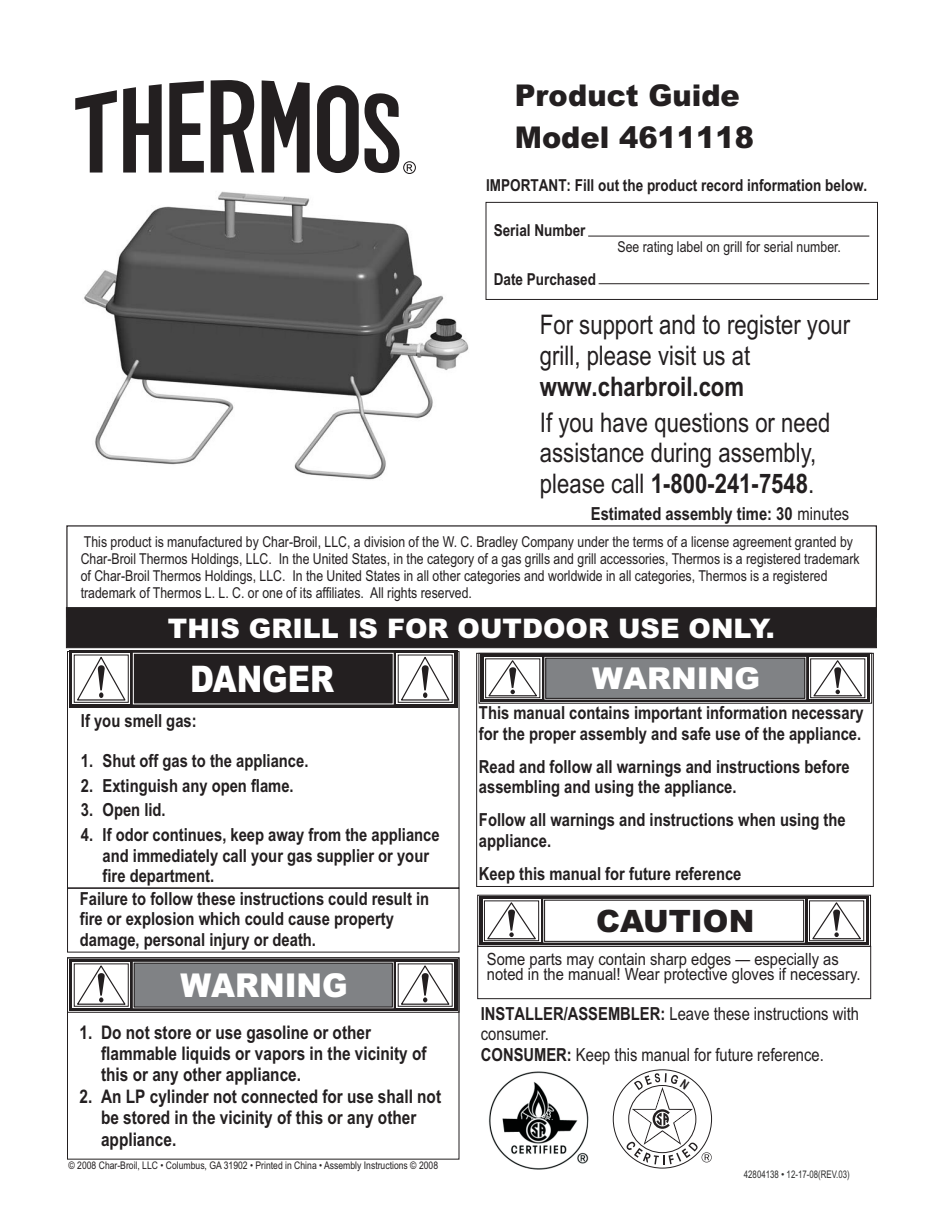
<style>
.page{position:relative;width:945px;height:1215px;background:#fff}
.page>*{position:absolute;margin:0;border:0;box-sizing:border-box;transform-origin:0 0}
.t1{font:900 36.6px "Arial";color:#fff;scale:.84 1}
.t2{font:900 32.85px "Arial";color:#fff;scale:.94 1}
.t3{font:900 30.9px "Arial";color:#231f20}
.t4{font:900 30.15px "Arial";color:#fff}
.t5{font:900 30px/42.3px "Arial";color:#231f20;scale:.96 1}
.t6{font:27px/30.8px "Arial Narrow";color:#231f20}
.t7{font:900 27px "Arial";color:#fff}
.t8{font:700 27px "Arial Narrow";color:#231f20}
.t9{font:700 18.75px/21.5px "Arial Narrow";color:#231f20}
.t10{font:700 18px/20.5px "Arial Narrow";color:#231f20}
.t11{font:18px/20.5px "Arial Narrow";color:#231f20}
.t12{font:16.95px/14.7px "Arial Narrow";color:#231f20;scale:1.07 1}
.t13{font:700 16.5px "Arial Narrow";color:#231f20}
.t14{font:15px/17px "Arial Narrow";color:#231f20}
.t15{font:10.5px "Arial Narrow";color:#231f20}
.t16{font:10.5px "Arial Narrow";color:#2c2d2d;scale:.91 1}
.s1{font-weight:700}
.s2{font-weight:400}
.s3{font-family:"Arial"}
</style>
<div class="page">
<img style="left:84px;top:191px;width:385px;height:289px">
<hr style="left:588px;top:236px;width:281px;height:1px;background:#231f20">
<div style="left:486px;top:202px;width:392px;height:98px;border:1px solid #231f20"></div>
<hr style="left:599px;top:283px;width:270px;height:1px;background:#231f20">
<svg style="left:123px;top:84px;width:39px;height:89px"></svg>
<svg style="left:169px;top:81px;width:35px;height:92px"></svg>
<svg style="left:262px;top:80px;width:48px;height:93px"></svg>
<svg style="left:317px;top:85px;width:42px;height:88px"></svg>
<svg style="left:75px;top:90px;width:42px;height:83px"></svg>
<svg style="left:211px;top:80px;width:43px;height:93px"></svg>
<svg style="left:365px;top:93px;width:51px;height:81px"></svg>
<div style="left:66px;top:607px;width:811px;height:41px;background:#231f20;border:1px solid #231f20"></div>
<div style="left:67px;top:957px;width:392px;height:56px;border:1px solid #231f20"></div>
<div style="left:67px;top:957px;width:392px;height:203px;border:1px solid #231f20"></div>
<svg style="left:69px;top:959px;width:388px;height:52px;background:#3f3c3d"></svg>
<div style="left:73px;top:962px;width:57px;height:46px;background:#767474"></div>
<div style="left:74px;top:964px;width:55px;height:43px;border:1px solid #231f20"></div>
<svg style="left:396px;top:962px;width:58px;height:46px"></svg>
<div style="left:398px;top:964px;width:55px;height:43px;border:1px solid #231f20"></div>
<svg style="left:399px;top:964px;width:52px;height:41px"></svg>
<svg style="left:75px;top:964px;width:52px;height:41px;background:#dfdfdf"></svg>
<div style="left:134px;top:963px;width:259px;height:44px;background:#808285;border:1px solid #231f20"></div>
<div style="left:69px;top:650px;width:388px;height:57px;background:#231f20"></div>
<div style="left:73px;top:653px;width:57px;height:51px;background:#929090"></div>
<div style="left:74px;top:655px;width:55px;height:48px;border:1px solid #231f20"></div>
<div style="left:397px;top:653px;width:57px;height:51px;background:#929090"></div>
<div style="left:398px;top:655px;width:55px;height:48px;border:1px solid #231f20"></div>
<div style="left:133px;top:653px;width:261px;height:51px;border:1px solid #fff"></div>
<svg style="left:400px;top:656px;width:51px;height:45px;background:#e1e1e1"></svg>
<svg style="left:76px;top:656px;width:51px;height:45px;background:#e1e1e1"></svg>
<div style="left:478px;top:653px;width:394px;height:51px;border:1px solid #231f20"></div>
<svg style="left:481px;top:655px;width:389px;height:47px;background:#413e3f"></svg>
<div style="left:484px;top:657px;width:58px;height:42px;background:#b6b5b5"></div>
<div style="left:485px;top:658px;width:55px;height:40px;border:1px solid #231f20"></div>
<div style="left:809px;top:657px;width:58px;height:42px;background:#b1afb0"></div>
<div style="left:810px;top:658px;width:55px;height:40px;border:1px solid #231f20"></div>
<svg style="left:812px;top:659px;width:52px;height:38px;background:#dfdede"></svg>
<svg style="left:487px;top:659px;width:52px;height:38px;background:#dfdede"></svg>
<div style="left:545px;top:658px;width:260px;height:41px;background:#808285;border:1px solid #231f20"></div>
<div style="left:67px;top:888px;width:392px;height:64px;border:1px solid #231f20"></div>
<div style="left:476px;top:653px;width:398px;height:234px;border:1px solid #231f20"></div>
<div style="left:477px;top:895px;width:394px;height:52px;border:1px solid #231f20"></div>
<svg style="left:479px;top:897px;width:390px;height:48px;background:#383536"></svg>
<div style="left:483px;top:899px;width:57px;height:43px;background:#747273"></div>
<div style="left:484px;top:901px;width:55px;height:40px;border:1px solid #231f20"></div>
<div style="left:808px;top:899px;width:57px;height:43px;background:#747273"></div>
<div style="left:809px;top:901px;width:55px;height:40px;border:1px solid #231f20"></div>
<div style="left:543px;top:899px;width:262px;height:43px;border:1px solid #fff"></div>
<svg style="left:811px;top:901px;width:52px;height:39px;background:#dfdedf"></svg>
<svg style="left:486px;top:901px;width:52px;height:39px;background:#dfdedf"></svg>
<div style="left:544px;top:900px;width:260px;height:42px;background:#fff;border:1px solid #231f20"></div>
<div style="left:477px;top:946px;width:394px;height:53px;border:1px solid #231f20"></div>
<img style="left:489px;top:1071px;width:100px;height:99px">
<svg style="left:626px;top:1073px;width:86px;height:92px"></svg>
<h3 class="t5" style="left:515px;top:77px;width:251px">Product Guide<br>Model 4611118</h3>
<p class="t13" style="left:486px;top:179px;width:383px">IMPORTANT: Fill out the product record information below.</p>
<p class="t13" style="left:494px;top:224px;width:93px">Serial Number</p>
<p class="t13" style="left:494px;top:273px;width:104px">Date Purchased</p>
<p class="t14" style="left:617px;top:240px;width:225px">See rating label on grill for serial number.</p>
<h3 class="t6" style="left:540px;top:312px;width:312px">For support and to register your grill, please visit us at</h3>
<h3 class="t8" style="left:540px;top:376px;width:206px">www.charbroil.com</h3>
<h3 class="t6" style="left:540px;top:409px;width:292px">If you have questions or need assistance during assembly, please call <span class="s1">1-800-241-7548</span>.</h3>
<p class="t14" style="left:81px;top:535px;width:780px">This product is manufactured by Char-Broil, LLC, a division of the W. C. Bradley Company under the terms of a license agreement granted by Char-Broil Thermos Holdings, LLC. In the United States, in the category of a gas grills and grill accessories, Thermos is a registered trademark of Char-Broil Thermos Holdings, LLC. In the United States in all other categories and worldwide in all categories, Thermos is a registered trademark of Thermos L. L. C. or one of its affiliates. All rights reserved.</p>
<h3 class="t7" style="left:168px;top:619px;width:608px">THIS GRILL IS FOR OUTDOOR USE ONLY.</h3>
<p class="t10" style="left:591px;top:505px;width:260px">Estimated assembly time: 30 <span class="s2">minutes</span></p>
<h1 class="t1" style="left:190px;top:666px;width:173px">DANGER</h1>
<p class="t10" style="left:81px;top:712px;width:117px">If you smell gas:</p>
<p class="t10" style="left:81px;top:752px;width:229px">1. Shut off gas to the appliance.</p>
<p class="t10" style="left:81px;top:777px;width:214px">2. Extinguish any open flame.</p>
<p class="t10" style="left:81px;top:801px;width:86px">3. Open lid.</p>
<p class="t10" style="left:103px;top:826px;width:339px;text-indent:-22px">4. If odor continues, keep away from the appliance and immediately call your gas supplier or your fire department.</p>
<p class="t10" style="left:80px;top:890px;width:351px">Failure to follow these instructions could result in fire or explosion which could cause property damage, personal injury or death.</p>
<h2 class="t2" style="left:180px;top:973px;width:180px">WARNING</h2>
<p class="t9" style="left:101px;top:1023px;width:327px;text-indent:-22px">1. Do not store or use gasoline or other flammable liquids or vapors in the vicinity of this or any other appliance.</p>
<p class="t9" style="left:101px;top:1087px;width:342px;text-indent:-22px">2. An LP cylinder not connected for use shall not be stored in the vicinity of this or any other appliance.</p>
<p class="t15" style="left:69px;top:1161px;width:371px">© 2008 Char-Broil, LLC • Columbus, GA 31902 • Printed in China • Assembly Instructions © 2008</p>
<h3 class="t4" style="left:592px;top:667px;width:169px">WARNING</h3>
<p class="t10" style="left:479px;top:704px;width:386px">This manual contains important information necessary for the proper assembly and safe use of the appliance.</p>
<p class="t10" style="left:479px;top:758px;width:372px">Read and follow all warnings and instructions before assembling and using the appliance.</p>
<p class="t10" style="left:479px;top:811px;width:368px">Follow all warnings and instructions when using the appliance.</p>
<p class="t10" style="left:479px;top:865px;width:264px">Keep this manual for future reference</p>
<h3 class="t3" style="left:596px;top:910px;width:160px">CAUTION</h3>
<p class="t12" style="left:487px;top:954px;width:351px">Some parts may contain sharp edges — especially as noted in the manual! Wear protective gloves if necessary.</p>
<p class="t11" style="left:481px;top:1005px;width:380px"><span class="s1">INSTALLER/ASSEMBLER:</span> Leave these instructions with consumer.<br><span class="s1">CONSUMER:</span> Keep this manual for future reference.</p>
<p class="t16" style="left:744px;top:1171px;width:118px">42804138 <span class="s3">•</span> 12-17-08(REV.03)</p>
</div>
